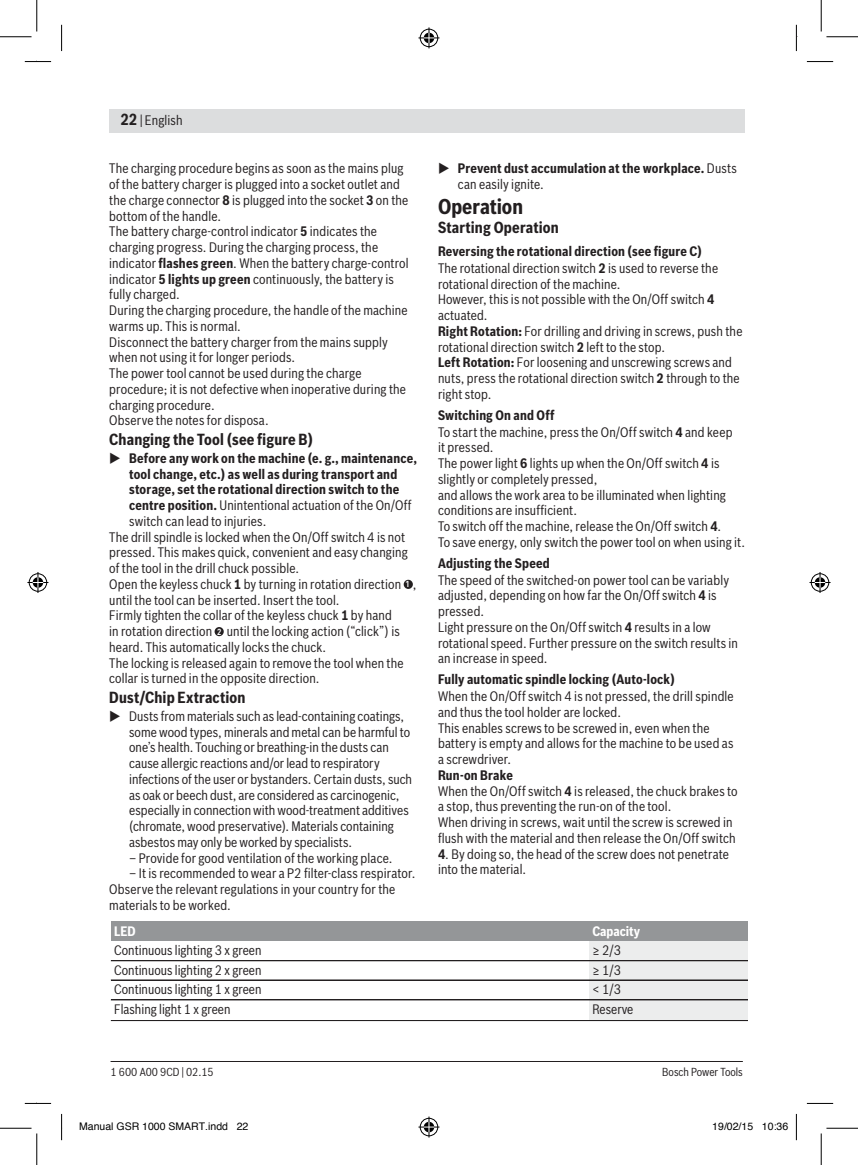
<style>
.page{position:relative;width:858px;height:1165px;background:#fff}
.page>*{position:absolute;margin:0;border:0;box-sizing:border-box;transform-origin:0 0}
.t1{font:700 21px "Bosch Sans Cond";color:#231f20}
.t2{font:700 15.75px "Bosch Sans Cond";letter-spacing:.01em;color:#231f20}
.t3{font:13.47px/15.8px "Bosch Sans Cond";letter-spacing:.01em;color:#231f20}
.t4{font:700 13.47px/15.8px "Bosch Sans Cond";letter-spacing:.015em;color:#231f20}
.t5{font:700 13.47px "Bosch Sans Cond";color:#fff}
.t6{font:11.38px "Bosch Sans Cond";color:#231f20}
.t7{font:10.5px "Helvetica";color:#000}
.s1{font-weight:700;font-size:15.75px}
.s2{font-weight:400}
.s3{font-weight:700}
.s4{font-family:"Avenir Next Condensed";font-weight:600;font-size:8.75px;color:#fff}
</style>
<div class="page">
<hr style="left:110px;top:1061px;width:632px;height:1px;background:#231f20">
<div style="left:110px;top:109px;width:634px;height:24px;background:#dcddde"></div>
<div style="left:403px;top:580px;width:10px;height:9px;background:#231f20;border-radius:50%"></div>
<div style="left:214px;top:627px;width:10px;height:9px;background:#231f20;border-radius:50%"></div>
<div style="left:111px;top:921px;width:636px;height:20px;background:#949698"></div>
<div style="left:588px;top:941px;width:159px;height:79px;background:#eceded"></div>
<hr style="left:111px;top:980px;width:636px;height:1px;background:#231f20">
<hr style="left:111px;top:960px;width:636px;height:1px;background:#231f20">
<hr style="left:111px;top:979px;width:636px;height:1px;background:#231f20">
<hr style="left:111px;top:999px;width:636px;height:1px;background:#231f20">
<hr style="left:111px;top:1020px;width:636px;height:1px;background:#231f20">
<svg style="left:25px;top:61px;width:26px;height:1px"></svg>
<svg style="left:806px;top:61px;width:26px;height:1px"></svg>
<svg style="left:25px;top:1102px;width:26px;height:2px"></svg>
<svg style="left:806px;top:1103px;width:26px;height:1px"></svg>
<svg style="left:61px;top:25px;width:1px;height:26px"></svg>
<svg style="left:61px;top:1114px;width:1px;height:26px"></svg>
<svg style="left:795px;top:25px;width:2px;height:26px"></svg>
<svg style="left:795px;top:1114px;width:1px;height:26px"></svg>
<hr style="left:0;top:36px;width:32px;height:1px;background:#000">
<hr style="left:826px;top:36px;width:31px;height:1px;background:#000">
<hr style="left:0;top:1128px;width:32px;height:1px;background:#000">
<hr style="left:826px;top:1128px;width:31px;height:1px;background:#000">
<hr style="left:36px;top:0;width:1px;height:32px;background:#000">
<hr style="left:36px;top:1133px;width:1px;height:32px;background:#000">
<hr style="left:820px;top:0;width:1px;height:32px;background:#000">
<hr style="left:820px;top:1133px;width:1px;height:32px;background:#000">
<svg style="left:418px;top:27px;width:21px;height:21px"></svg>
<svg style="left:418px;top:1116px;width:21px;height:21px"></svg>
<svg style="left:27px;top:572px;width:21px;height:21px"></svg>
<svg style="left:809px;top:572px;width:21px;height:21px"></svg>
<p class="t3" style="left:120px;top:112px;width:64px"><span class="s1">22</span> | English</p>
<p class="t4" style="left:458px;top:160px;width:280px;text-indent:-20px">◆ Prevent dust accumulation at the workplace. <span class="s2">Dusts can easily ignite.</span></p>
<h1 class="t1" style="left:438px;top:193px;width:86px">Operation</h1>
<p class="t2" style="left:438px;top:218px;width:122px">Starting Operation</p>
<p class="t3" style="left:438px;top:243px;width:306px"><span class="s3">Reversing the rotational direction (see figure C)<br></span>The rotational direction switch <span class="s3">2</span> is used to reverse the rotational direction of the machine.<br>However, this is not possible with the On/Off switch <span class="s3">4 </span>actuated.<br><span class="s3">Right Rotation:</span> For drilling and driving in screws, push the rotational direction switch <span class="s3">2</span> left to the stop.<br><span class="s3">Left Rotation:</span> For loosening and unscrewing screws and nuts, press the rotational direction switch <span class="s3">2</span> through to the right stop.</p>
<p class="t3" style="left:438px;top:407px;width:308px"><span class="s3">Switching On and Off<br></span>To start the machine, press the On/Off switch <span class="s3">4</span> and keep<br>it pressed.<br>The power light <span class="s3">6</span> lights up when the On/Off switch <span class="s3">4</span> is slightly or completely pressed,<br>and allows the work area to be illuminated when lighting conditions are insufficient.<br>To switch off the machine, release the On/Off switch <span class="s3">4</span>.<br>To save energy, only switch the power tool on when using it.</p>
<p class="t4" style="left:438px;top:555px;width:113px">Adjusting the Speed</p>
<p class="t3" style="left:438px;top:572px;width:301px">The speed of the switched-on power tool can be variably adjusted, depending on how far the On/Off switch <span class="s3">4</span> is pressed.<br>Light pressure on the On/Off switch <span class="s3">4</span> results in a low rotational speed. Further pressure on the switch results in an increase in speed.</p>
<p class="t4" style="left:438px;top:671px;width:238px">Fully automatic spindle locking (Auto-lock)</p>
<p class="t3" style="left:438px;top:688px;width:297px">When the On/Off switch 4 is not pressed, the drill spindle and thus the tool holder are locked.<br>This enables screws to be screwed in, even when the battery is empty and allows for the machine to be used as a screwdriver.</p>
<p class="t3" style="left:438px;top:767px;width:301px"><span class="s3">Run-on Brake<br></span>When the On/Off switch <span class="s3">4</span> is released, the chuck brakes to a stop, thus preventing the run-on of the tool.<br>When driving in screws, wait until the screw is screwed in flush with the material and then release the On/Off switch</p>
<p class="t3" style="left:438px;top:846px;width:292px"><span class="s3">4</span>. By doing so, the head of the screw does not penetrate into the material.</p>
<p class="t3" style="left:109px;top:160px;width:301px">The charging procedure begins as soon as the mains plug of the battery charger is plugged into a socket outlet and the charge connector <span class="s3">8</span> is plugged into the socket <span class="s3">3</span> on the bottom of the handle.<br>The battery charge-control indicator <span class="s3">5</span> indicates the charging progress. During the charging process, the indicator <span class="s3">flashes green</span>. When the battery charge-control indicator <span class="s3">5 lights up green</span> continuously, the battery is fully charged.<br>During the charging procedure, the handle of the machine warms up. This is normal.<br>Disconnect the battery charger from the mains supply when not using it for longer periods.<br>The power tool cannot be used during the charge procedure; it is not defective when inoperative during the charging procedure.<br>Observe the notes for disposa.</p>
<p class="t2" style="left:109px;top:429px;width:205px">Changing the Tool (see figure B)</p>
<p class="t4" style="left:109px;top:450px;width:309px">◆ Before any work on the machine (e. g., maintenance,</p>
<p class="t4" style="left:129px;top:466px;width:269px">tool change, etc.) as well as during transport and</p>
<p class="t4" style="left:129px;top:481px;width:271px">storage, set the rotational direction switch to the</p>
<p class="t3" style="left:129px;top:497px;width:284px"><span class="s3">centre position.</span> Unintentional actuation of the On/Off</p>
<p class="t3" style="left:129px;top:513px;width:139px">switch can lead to injuries.</p>
<p class="t3" style="left:109px;top:529px;width:297px">The drill spindle is locked when the On/Off switch 4 is not</p>
<p class="t3" style="left:109px;top:544px;width:300px">pressed. This makes quick, convenient and easy changing</p>
<p class="t3" style="left:109px;top:560px;width:191px">of the tool in the drill chuck possible.</p>
<p class="t3" style="left:109px;top:576px;width:308px">Open the keyless chuck <span class="s3">1</span> by turning in rotation direction <span class="s4">1</span> ,</p>
<p class="t3" style="left:109px;top:592px;width:232px">until the tool can be inserted. Insert the tool.</p>
<p class="t3" style="left:109px;top:607px;width:284px">Firmly tighten the collar of the keyless chuck <span class="s3">1</span> by hand</p>
<p class="t3" style="left:109px;top:623px;width:292px">in rotation direction <span class="s4">2</span> until the locking action (“click”) is</p>
<p class="t3" style="left:109px;top:639px;width:218px">heard. This automatically locks the chuck.</p>
<p class="t3" style="left:109px;top:655px;width:296px">The locking is released again to remove the tool when the</p>
<p class="t3" style="left:109px;top:670px;width:212px">collar is turned in the opposite direction.</p>
<p class="t2" style="left:109px;top:687px;width:138px">Dust/Chip Extraction</p>
<p class="t3" style="left:129px;top:708px;width:284px;text-indent:-20px">◆ Dusts from materials such as lead-containing coatings, some wood types, minerals and metal can be harmful to one’s health. Touching or breathing-in the dusts can cause allergic reactions and/or lead to respiratory infections of the user or bystanders. Certain dusts, such as oak or beech dust, are considered as carcinogenic, especially in connection with wood-treatment additives (chromate, wood preservative). Materials containing asbestos may only be worked by specialists.</p>
<p class="t3" style="left:129px;top:850px;width:265px">– Provide for good ventilation of the working place.</p>
<p class="t3" style="left:109px;top:865px;width:307px;text-indent:20px">– It is recommended to wear a P2 filter-class respirator.<br>Observe the relevant regulations in your country for the materials to be worked.</p>
<p class="t5" style="left:114px;top:922px;width:23px">LED</p>
<p class="t5" style="left:592px;top:922px;width:49px">Capacity</p>
<p class="t3" style="left:114px;top:942px;width:149px">Continuous lighting 3 x green</p>
<p class="t3" style="left:592px;top:942px;width:30px">≥ 2/3</p>
<p class="t3" style="left:114px;top:962px;width:149px">Continuous lighting 2 x green</p>
<p class="t3" style="left:592px;top:962px;width:30px">≥ 1/3</p>
<p class="t3" style="left:114px;top:981px;width:149px">Continuous lighting 1 x green</p>
<p class="t3" style="left:592px;top:981px;width:30px">&lt; 1/3</p>
<p class="t3" style="left:114px;top:1001px;width:118px">Flashing light 1 x green</p>
<p class="t3" style="left:592px;top:1001px;width:42px">Reserve</p>
<p class="t6" style="left:110px;top:1065px;width:105px">1 600 A00 9CD | 02.15</p>
<p class="t6" style="left:662px;top:1065px;width:82px">Bosch Power Tools</p>
<p class="t7" style="left:79px;top:1118px;width:171px">Manual GSR 1000 SMART.indd 22</p>
<p class="t7" style="left:712px;top:1118px;width:77px">19/02/15 10:36</p>
</div>
